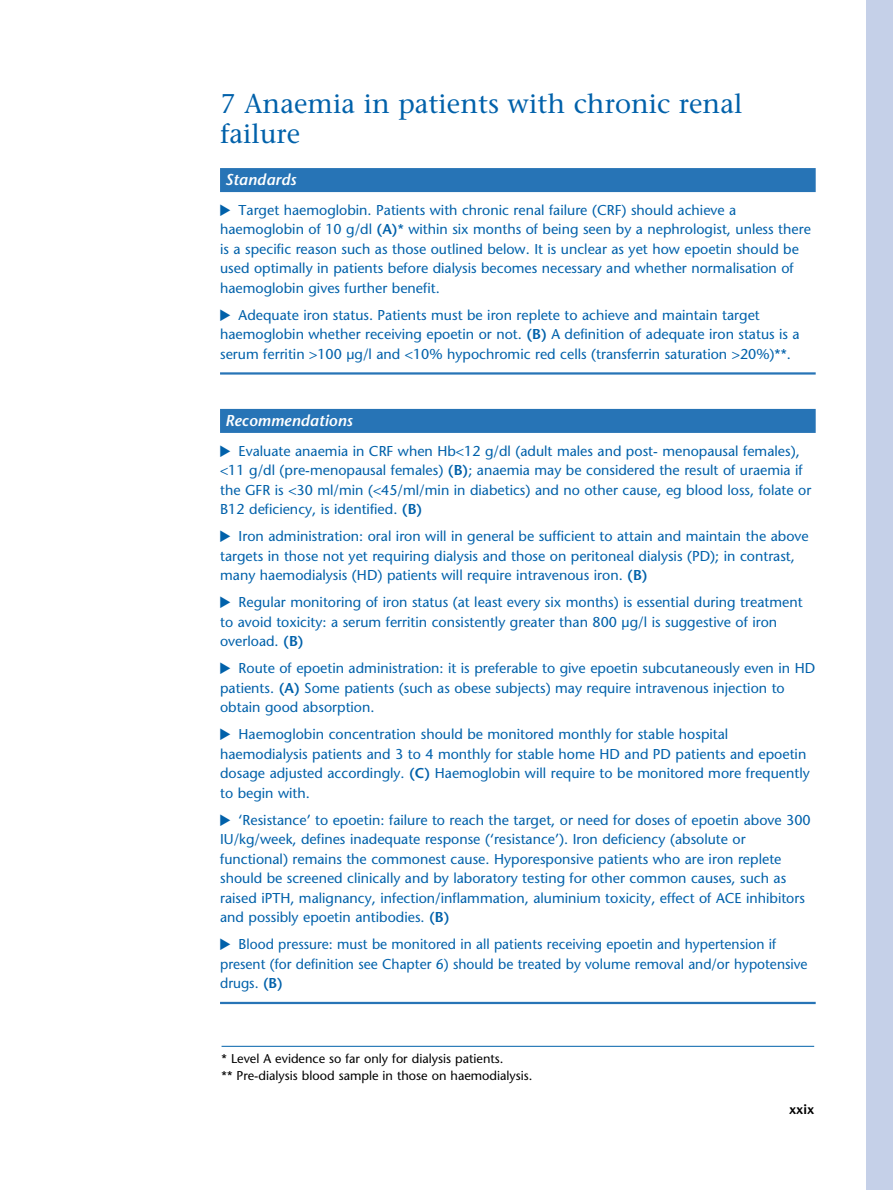
<style>
.page{position:relative;width:893px;height:1190px;background:#fff}
.page>*{position:absolute;margin:0;border:0;box-sizing:border-box;transform-origin:0 0}
.t1{font:27px/30px "Stone Serif";color:#0161aa}
.t2{font:italic 600 15.75px "Stone Sans";letter-spacing:.005em;color:#fff}
.t3{font:14.25px/19.5px "Stone Sans";color:#0161aa}
.t4{font:600 13.5px "Stone Sans";color:#000}
.t5{font:12.75px/16.5px "Stone Sans";color:#000}
.s1{font-weight:600}
</style>
<div class="page">
<div style="left:866px;top:0;width:26px;height:1190px;background:#c5d0e8"></div>
<div style="left:220px;top:168px;width:595px;height:24px;background:#2774b6"></div>
<hr style="left:220px;top:372px;width:595px;height:2px;background:#2774b6">
<div style="left:220px;top:409px;width:595px;height:24px;background:#2774b6"></div>
<hr style="left:220px;top:1001px;width:595px;height:3px;background:#2774b6">
<hr style="left:221px;top:1046px;width:593px;height:1px;background:#0161aa">
<h1 class="t1" style="left:220px;top:92px;width:524px">7 Anaemia in patients with chronic renal failure</h1>
<p class="t2" style="left:225px;top:173px;width:73px">Standards</p>
<p class="t3" style="left:220px;top:201px;width:592px;text-indent:18px">Target haemoglobin. Patients with chronic renal failure (CRF) should achieve a haemoglobin of 10 g/dl <span class="s1">(A)</span>* within six months of being seen by a nephrologist, unless there is a specific reason such as those outlined below. It is unclear as yet how epoetin should be used optimally in patients before dialysis becomes necessary and whether normalisation of haemoglobin gives further benefit.</p>
<p class="t3" style="left:220px;top:306px;width:581px;text-indent:18px">Adequate iron status. Patients must be iron replete to achieve and maintain target haemoglobin whether receiving epoetin or not. <span class="s1">(B)</span> A definition of adequate iron status is a serum ferritin &gt;100 µg/l and &lt;10% hypochromic red cells (transferrin saturation &gt;20%)**.</p>
<p class="t2" style="left:225px;top:414px;width:129px">Recommendations</p>
<p class="t3" style="left:220px;top:442px;width:592px;text-indent:18px">Evaluate anaemia in CRF when Hb&lt;12 g/dl (adult males and post- menopausal females), &lt;11 g/dl (pre-menopausal females) <span class="s1">(B)</span>; anaemia may be considered the result of uraemia if the GFR is &lt;30 ml/min (&lt;45/ml/min in diabetics) and no other cause, eg blood loss, folate or B12 deficiency, is identified. <span class="s1">(B)</span></p>
<p class="t3" style="left:220px;top:528px;width:590px;text-indent:18px">Iron administration: oral iron will in general be sufficient to attain and maintain the above targets in those not yet requiring dialysis and those on peritoneal dialysis (PD); in contrast, many haemodialysis (HD) patients will require intravenous iron. <span class="s1">(B)</span></p>
<p class="t3" style="left:220px;top:594px;width:584px;text-indent:18px">Regular monitoring of iron status (at least every six months) is essential during treatment to avoid toxicity: a serum ferritin consistently greater than 800 µg/l is suggestive of iron overload. <span class="s1">(B)</span></p>
<p class="t3" style="left:220px;top:660px;width:596px;text-indent:18px">Route of epoetin administration: it is preferable to give epoetin subcutaneously even in HD patients. <span class="s1">(A)</span> Some patients (such as obese subjects) may require intravenous injection to obtain good absorption.</p>
<p class="t3" style="left:220px;top:726px;width:591px;text-indent:18px">Haemoglobin concentration should be monitored monthly for stable hospital haemodialysis patients and 3 to 4 monthly for stable home HD and PD patients and epoetin dosage adjusted accordingly. <span class="s1">(C)</span> Haemoglobin will require to be monitored more frequently to begin with.</p>
<p class="t3" style="left:220px;top:811px;width:592px;text-indent:18px">‘Resistance’ to epoetin: failure to reach the target, or need for doses of epoetin above 300<br>IU/kg/week, defines inadequate response (‘resistance’). Iron deficiency (absolute or functional) remains the commonest cause. Hyporesponsive patients who are iron replete should be screened clinically and by laboratory testing for other common causes, such as raised iPTH, malignancy, infection/inflammation, aluminium toxicity, effect of ACE inhibitors and possibly epoetin antibodies. <span class="s1">(B)</span></p>
<p class="t3" style="left:220px;top:936px;width:589px;text-indent:18px">Blood pressure: must be monitored in all patients receiving epoetin and hypertension if present (for definition see Chapter 6) should be treated by volume removal and/or hypotensive drugs. <span class="s1">(B)</span></p>
<p class="t5" style="left:222px;top:1051px;width:312px">* Level A evidence so far only for dialysis patients.<br>** Pre-dialysis blood sample in those on haemodialysis.</p>
<p class="t4" style="left:789px;top:1104px;width:27px">xxix</p>
</div>
